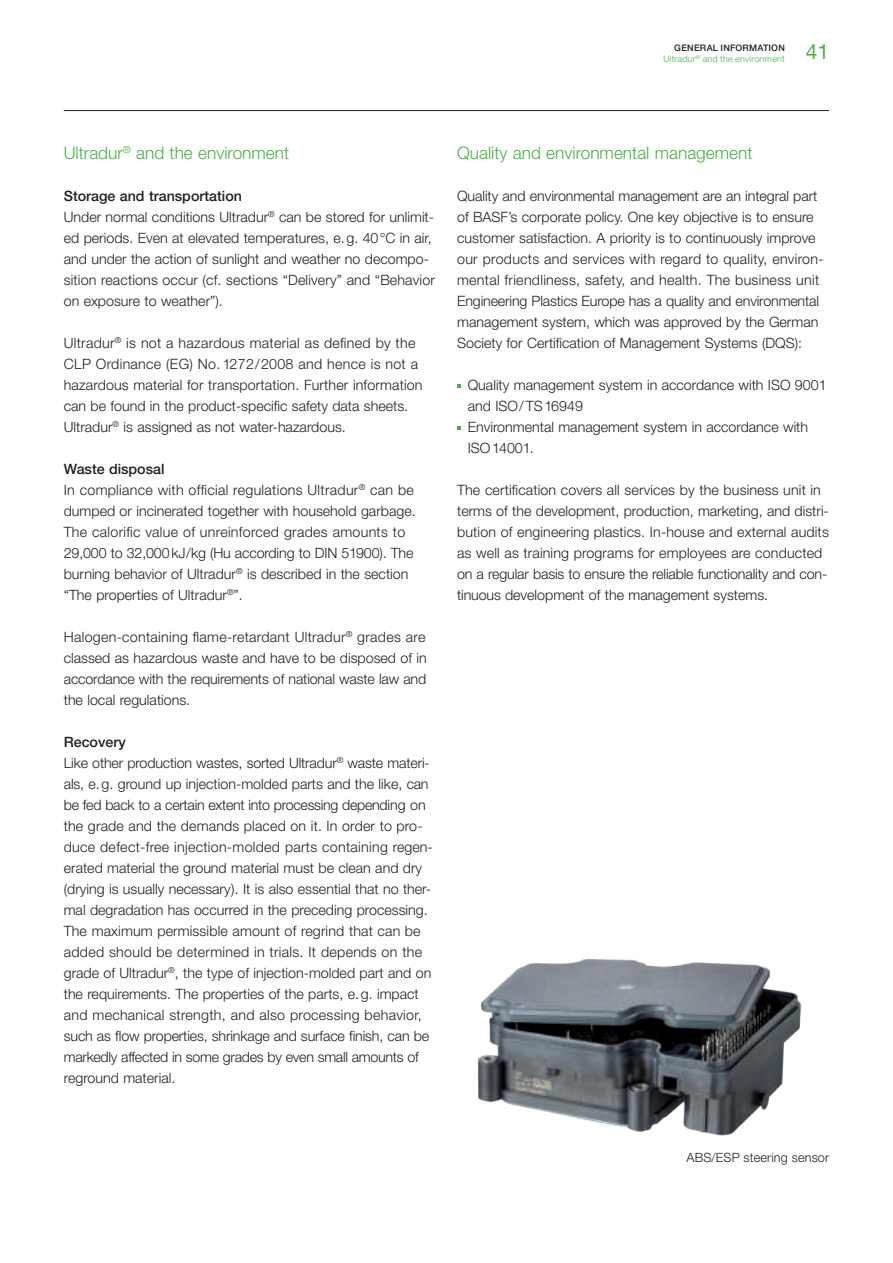
<style>
.page{position:relative;width:893px;height:1263px;background:#fff}
.page>*{position:absolute;margin:0;border:0;box-sizing:border-box;transform-origin:0 0}
.t1{font:21px "Helvetica Neue LT Pro";color:#49b045}
.t2{font:300 17.25px "Helvetica Neue LT Pro";color:#49b045}
.t3{font:300 14.25px/21px "Helvetica Neue LT Pro";color:#231f20}
.t4{font:300 12.75px "Helvetica Neue LT Pro";letter-spacing:.01em;color:#231f20}
.t5{font:300 9px/10.5px "Helvetica Neue LT Pro";letter-spacing:.025em;color:#49b045;text-align:right}
.t6{font:500 9px "Helvetica Neue LT Pro";color:#231f20}
.s1{font-weight:500;color:#231f20}
.s2{font-weight:500}
</style>
<div class="page">
<hr style="left:64px;top:110px;width:765px;height:1px;background:#231f20">
<svg style="left:457px;top:384px;width:4px;height:4px"></svg>
<svg style="left:457px;top:426px;width:4px;height:4px"></svg>
<img style="left:477px;top:959px;width:325px;height:177px">
<p class="t6" style="left:674px;top:43px;width:23px">GENERA</p>
<p class="t6" style="left:713px;top:43px;width:25px">L INFORMATIO</p>
<p class="t5" style="left:663px;top:42px;width:123px"><span class="s1">N<br></span>Ultradur<sup>®</sup> and the environment</p>
<h1 class="t1" style="left:806px;top:39px;width:25px">41</h1>
<p class="t2" style="left:64px;top:142px;width:227px">Ultradur<sup>®</sup> and the environment</p>
<p class="t3" style="left:64px;top:185px;width:373px"><span class="s2">Storage and transportation<br></span>Under normal conditions Ultradur<sup>®</sup> can be stored for unlimit&shy;ed periods. Even at elevated temperatures, e.g. 40 °C in air, and under the action of sunlight and weather no decompo&shy;sition reactions occur (cf. sections “Delivery” and “Behavior on exposure to weather”).</p>
<p class="t3" style="left:64px;top:332px;width:360px">Ultradur<sup>®</sup> is not a hazardous material as defined by the CLP Ordinance (EG) No. 1272/2008 and hence is not a hazardous material for transportation. Further information can be found in the product-specific safety data sheets.<br>Ultradur<sup>®</sup> is assigned as not water-hazardous.</p>
<p class="t3" style="left:64px;top:458px;width:353px"><span class="s2">Waste disposal<br></span>In compliance with official regulations Ultradur<sup>®</sup> can be dumped or incinerated together with household garbage.<br>The calorific value of unreinforced grades amounts to 29,000 to 32,000 kJ/kg (Hu according to DIN 51900). The burning behavior of Ultradur<sup>®</sup> is described in the section “The properties of Ultradur<sup>®</sup>”.</p>
<p class="t3" style="left:64px;top:626px;width:364px;text-align:justify">Halogen-containing flame-retardant Ultradur<sup>®</sup> grades are classed as hazardous waste and have to be disposed of in accordance with the requirements of national waste law and the local regulations.</p>
<p class="t3" style="left:64px;top:731px;width:370px"><span class="s2">Recovery<br></span>Like other production wastes, sorted Ultradur<sup>®</sup> waste materi&shy;als, e.g. ground up injection-molded parts and the like, can be fed back to a certain extent into processing depending on the grade and the demands placed on it. In order to pro&shy;duce defect-free injection-molded parts containing regen&shy;erated material the ground material must be clean and dry (drying is usually necessary). It is also essential that no ther&shy;mal degradation has occurred in the preceding processing.<br>The maximum permissible amount of regrind that can be added should be determined in trials. It depends on the grade of Ultradur<sup>®</sup>, the type of injection-molded part and on the requirements. The properties of the parts, e.g. impact and mechanical strength, and also processing behavior, such as flow properties, shrinkage and surface finish, can be markedly affected in some grades by even small amounts of reground material.</p>
<p class="t2" style="left:457px;top:142px;width:297px">Quality and environmental management</p>
<p class="t3" style="left:457px;top:185px;width:368px">Quality and environmental management are an integral part of BASF’s corporate policy. One key objective is to ensure customer satisfaction. A priority is to continuously improve our products and services with regard to quality, environ&shy;mental friendliness, safety, and health. The business unit Engineering Plastics Europe has a quality and environmental management system, which was approved by the German Society for Certification of Management Systems (DQS):</p>
<p class="t3" style="left:468px;top:374px;width:360px">Quality management system in accordance with ISO 9001 and ISO / TS16949<br>Environmental management system in accordance with ISO14001.</p>
<p class="t3" style="left:457px;top:479px;width:373px">The certification covers all services by the business unit in terms of the development, production, marketing, and distri&shy;bution of engineering plastics. In-house and external audits as well as training programs for employees are conducted on a regular basis to ensure the reliable functionality and con&shy;tinuous development of the management systems.</p>
<p class="t4" style="left:687px;top:1150px;width:144px">ABS/ESP steering sensor</p>
</div>
